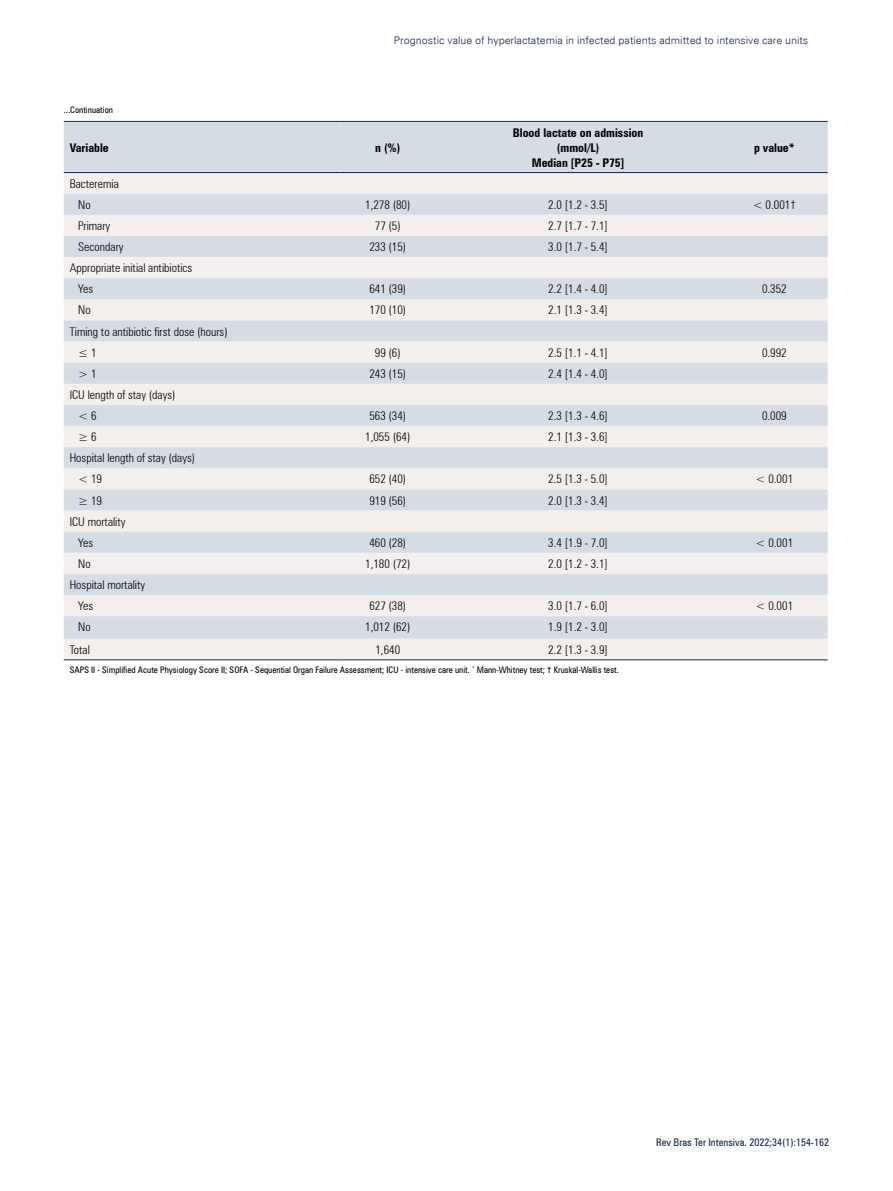
<style>
.page{position:relative;width:893px;height:1191px;background:#fff}
.page>*{position:absolute;margin:0;border:0;box-sizing:border-box;transform-origin:0 0}
.t1{font:300 condensed 12px/21.1px "Zurich BT";color:#000}
.t2{font:700 condensed 12px/15px "Zurich BT";color:#000;text-align:center}
.t3{font:300 10.5px "Zurich BT";color:#12254f}
.t4{font:condensed 10.5px "Zurich BT";color:#12254f}
.t5{font:condensed 9px "Zurich BT";color:#000}
</style>
<div class="page">
<div style="left:64px;top:122px;width:764px;height:50px;background:#d5dce4"></div>
<svg style="left:64px;top:173px;width:764px;height:21px;background:#f3eeec"></svg>
<svg style="left:64px;top:194px;width:764px;height:445px;background:#e3e5e8"></svg>
<div style="left:64px;top:639px;width:764px;height:20px;background:#f4efed"></div>
<hr style="left:64px;top:172px;width:276px;height:1px;background:#12254f">
<hr style="left:340px;top:172px;width:95px;height:1px;background:#12254f">
<hr style="left:435px;top:172px;width:286px;height:1px;background:#12254f">
<hr style="left:721px;top:172px;width:107px;height:1px;background:#12254f">
<hr style="left:64px;top:121px;width:276px;height:1px;background:#12254f">
<hr style="left:340px;top:121px;width:95px;height:1px;background:#12254f">
<hr style="left:435px;top:121px;width:286px;height:1px;background:#12254f">
<hr style="left:721px;top:121px;width:107px;height:1px;background:#12254f">
<hr style="left:64px;top:659px;width:276px;height:1px;background:#12254f">
<hr style="left:340px;top:659px;width:95px;height:1px;background:#12254f">
<hr style="left:435px;top:659px;width:286px;height:1px;background:#12254f">
<hr style="left:721px;top:659px;width:107px;height:1px;background:#12254f">
<p class="t5" style="left:64px;top:104px;width:51px">...Continuation</p>
<p class="t3" style="left:394px;top:34px;width:416px">Prognostic value of hyperlactatemia in infected patients admitted to intensive care units</p>
<p class="t2" style="left:70px;top:140px;width:41px">Variable</p>
<p class="t2" style="left:375px;top:140px;width:27px">n (%)</p>
<p class="t2" style="left:513px;top:125px;width:132px">Blood lactate on admission (mmol/L)<br>Median [P25 - P75]</p>
<p class="t2" style="left:754px;top:140px;width:42px">p value*</p>
<p class="t1" style="left:78px;top:173px;width:42px;text-indent:-9px">Bacteremia<br>No</p>
<p class="t1" style="left:365px;top:194px;width:47px">1,278 (80)</p>
<p class="t1" style="left:548px;top:194px;width:61px">2.0 [1.2 - 3.5]</p>
<p class="t1" style="left:753px;top:194px;width:45px">&lt; 0.001†</p>
<p class="t1" style="left:78px;top:215px;width:33px">Primary</p>
<p class="t1" style="left:375px;top:215px;width:27px">77 (5)</p>
<p class="t1" style="left:548px;top:215px;width:61px">2.7 [1.7 - 7.1]</p>
<p class="t1" style="left:78px;top:236px;width:47px">Secondary</p>
<p class="t1" style="left:369px;top:236px;width:38px">233 (15)</p>
<p class="t1" style="left:548px;top:236px;width:61px">3.0 [1.7 - 5.4]</p>
<p class="t1" style="left:78px;top:257px;width:116px;text-indent:-9px">Appropriate initial antibiotics<br>Yes</p>
<p class="t1" style="left:369px;top:278px;width:38px">641 (39)</p>
<p class="t1" style="left:548px;top:278px;width:61px">2.2 [1.4 - 4.0]</p>
<p class="t1" style="left:762px;top:278px;width:26px">0.352</p>
<p class="t1" style="left:78px;top:299px;width:14px">No</p>
<p class="t1" style="left:369px;top:299px;width:38px">170 (10)</p>
<p class="t1" style="left:548px;top:299px;width:61px">2.1 [1.3 - 3.4]</p>
<p class="t1" style="left:78px;top:321px;width:151px;text-indent:-9px">Timing to antibiotic first dose (hours) ≤ 1</p>
<p class="t1" style="left:375px;top:342px;width:27px">99 (6)</p>
<p class="t1" style="left:548px;top:342px;width:61px">2.5 [1.1 - 4.1]</p>
<p class="t1" style="left:762px;top:342px;width:26px">0.992</p>
<p class="t1" style="left:78px;top:363px;width:20px">&gt; 1</p>
<p class="t1" style="left:369px;top:363px;width:38px">243 (15)</p>
<p class="t1" style="left:548px;top:363px;width:61px">2.4 [1.4 - 4.0]</p>
<p class="t1" style="left:78px;top:384px;width:99px;text-indent:-9px">ICU length of stay (days) &lt; 6</p>
<p class="t1" style="left:369px;top:405px;width:38px">563 (34)</p>
<p class="t1" style="left:548px;top:405px;width:61px">2.3 [1.3 - 4.6]</p>
<p class="t1" style="left:762px;top:405px;width:26px">0.009</p>
<p class="t1" style="left:78px;top:426px;width:20px">≥ 6</p>
<p class="t1" style="left:365px;top:426px;width:47px">1,055 (64)</p>
<p class="t1" style="left:548px;top:426px;width:61px">2.1 [1.3 - 3.6]</p>
<p class="t1" style="left:78px;top:447px;width:118px;text-indent:-9px">Hospital length of stay (days) &lt; 19</p>
<p class="t1" style="left:369px;top:468px;width:38px">652 (40)</p>
<p class="t1" style="left:548px;top:468px;width:61px">2.5 [1.3 - 5.0]</p>
<p class="t1" style="left:756px;top:468px;width:39px">&lt; 0.001</p>
<p class="t1" style="left:78px;top:489px;width:25px">≥ 19</p>
<p class="t1" style="left:369px;top:489px;width:38px">919 (56)</p>
<p class="t1" style="left:548px;top:489px;width:61px">2.0 [1.3 - 3.4]</p>
<p class="t1" style="left:78px;top:511px;width:49px;text-indent:-9px">ICU mortality<br>Yes</p>
<p class="t1" style="left:369px;top:532px;width:38px">460 (28)</p>
<p class="t1" style="left:548px;top:532px;width:61px">3.4 [1.9 - 7.0]</p>
<p class="t1" style="left:756px;top:532px;width:39px">&lt; 0.001</p>
<p class="t1" style="left:78px;top:553px;width:14px">No</p>
<p class="t1" style="left:365px;top:553px;width:47px">1,180 (72)</p>
<p class="t1" style="left:548px;top:553px;width:61px">2.0 [1.2 - 3.1]</p>
<p class="t1" style="left:78px;top:574px;width:68px;text-indent:-9px">Hospital mortality<br>Yes</p>
<p class="t1" style="left:369px;top:595px;width:38px">627 (38)</p>
<p class="t1" style="left:548px;top:595px;width:61px">3.0 [1.7 - 6.0]</p>
<p class="t1" style="left:756px;top:595px;width:39px">&lt; 0.001</p>
<p class="t1" style="left:78px;top:616px;width:14px">No</p>
<p class="t1" style="left:365px;top:616px;width:47px">1,012 (62)</p>
<p class="t1" style="left:548px;top:616px;width:61px">1.9 [1.2 - 3.0]</p>
<p class="t1" style="left:70px;top:639px;width:22px">Total</p>
<p class="t1" style="left:375px;top:639px;width:26px">1,640</p>
<p class="t1" style="left:548px;top:639px;width:61px">2.2 [1.3 - 3.9]</p>
<p class="t5" style="left:70px;top:664px;width:551px">SAPS II - Simplified Acute Physiology Score II; SOFA - Sequential Organ Failure Assessment; ICU - intensive care unit. <sup>*</sup> Mann-Whitney test; † Kruskal-Wallis test.</p>
<p class="t4" style="left:656px;top:1135px;width:174px">Rev Bras Ter Intensiva. 2022;34(1):154-162</p>
</div>
